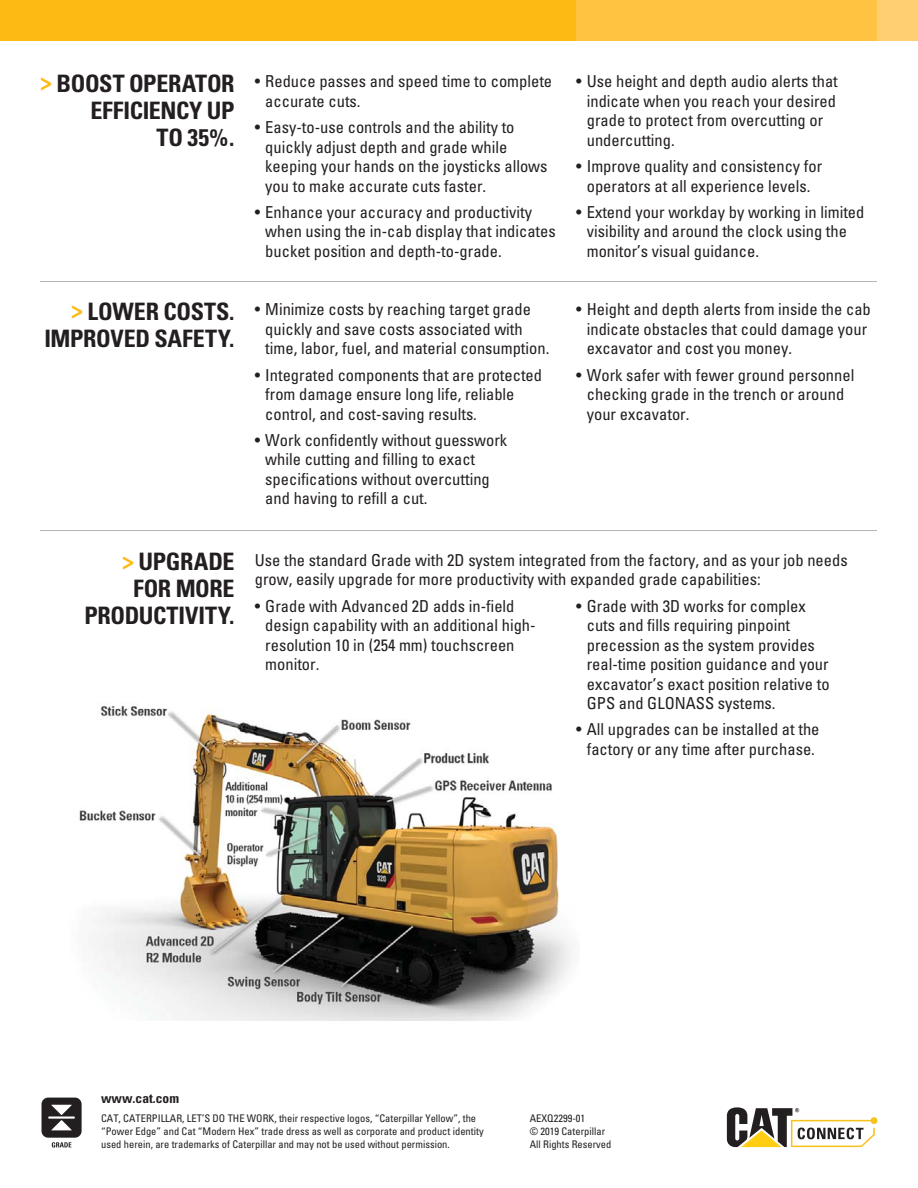
<style>
.page{position:relative;width:918px;height:1188px;background:#fff}
.page>*{position:absolute;margin:0;border:0;box-sizing:border-box;transform-origin:0 0}
.t1{font:700 condensed 24px/27px "Univers";letter-spacing:-.015em;color:#231f20;text-align:right}
.t2{font:condensed 16.5px/19.5px "Univers";color:#231f20}
.t3{font:700 condensed 13.5px "Univers";color:#231f20}
.t4{font:condensed 10.5px/12.6px "Univers";color:#231f20}
.s1{color:#fdba12}
</style>
<div class="page">
<img style="left:79px;top:705px;width:492px;height:316px">
<hr style="left:40px;top:281px;width:838px;height:1px;background:#b2b4b6">
<hr style="left:40px;top:530px;width:838px;height:1px;background:#b2b4b6">
<svg style="left:727px;top:1107px;width:150px;height:40px"></svg>
<svg style="left:42px;top:1098px;width:40px;height:50px"></svg>
<div style="left:0;top:0;width:576px;height:40px;background:#fdba12"></div>
<div style="left:576px;top:0;width:302px;height:40px;background:#fec340"></div>
<div style="left:878px;top:0;width:40px;height:40px;background:#ffd071"></div>
<h1 class="t1" style="left:40px;top:72px;width:196px"><span class="s1">&gt;</span> BOOST OPERATOR<br>EFFICIENCY UP<br>TO 35%.</h1>
<p class="t2" style="left:265px;top:73px;width:288px;text-indent:-11px">• Reduce passes and speed time to complete accurate cuts.</p>
<p class="t2" style="left:265px;top:119px;width:284px;text-indent:-11px">• Easy-to-use controls and the ability to quickly adjust depth and grade while keeping your hands on the joysticks allows you to make accurate cuts faster.</p>
<p class="t2" style="left:265px;top:204px;width:292px;text-indent:-11px">• Enhance your accuracy and productivity when using the in-cab display that indicates bucket position and depth-to-grade.</p>
<p class="t2" style="left:587px;top:73px;width:253px;text-indent:-11px">• Use height and depth audio alerts that indicate when you reach your desired grade to protect from overcutting or undercutting.</p>
<p class="t2" style="left:576px;top:158px;width:248px;text-align:center">• Improve quality and consistency for operators at all experience levels.</p>
<p class="t2" style="left:587px;top:204px;width:279px;text-indent:-11px">• Extend your workday by working in limited visibility and around the clock using the monitor’s visual guidance.</p>
<h1 class="t1" style="left:44px;top:300px;width:192px"><span class="s1">&gt;</span> LOWER COSTS.<br>IMPROVED SAFETY.</h1>
<p class="t2" style="left:265px;top:301px;width:286px;text-indent:-11px">• Minimize costs by reaching target grade quickly and save costs associated with time, labor, fuel, and material consumption.</p>
<p class="t2" style="left:265px;top:367px;width:278px;text-indent:-11px">• Integrated components that are protected from damage ensure long life, reliable control, and cost-saving results.</p>
<p class="t2" style="left:265px;top:432px;width:243px;text-indent:-11px">• Work confidently without guesswork while cutting and filling to exact specifications without overcutting and having to refill a cut.</p>
<p class="t2" style="left:587px;top:301px;width:286px;text-indent:-11px">• Height and depth alerts from inside the cab indicate obstacles that could damage your excavator and cost you money.</p>
<p class="t2" style="left:587px;top:367px;width:269px;text-indent:-11px">• Work safer with fewer ground personnel checking grade in the trench or around your excavator.</p>
<h1 class="t1" style="left:85px;top:551px;width:152px"><span class="s1">&gt;</span> UPGRADE<br>FOR MORE<br>PRODUCTIVITY.</h1>
<p class="t2" style="left:255px;top:552px;width:594px">Use the standard Grade with 2D system integrated from the factory, and as your job needs grow, easily upgrade for more productivity with expanded grade capabilities:</p>
<p class="t2" style="left:265px;top:598px;width:272px;text-indent:-11px">• Grade with Advanced 2D adds in-field design capability with an additional high&shy;resolution 10 in (254 mm) touchscreen monitor.</p>
<p class="t2" style="left:587px;top:598px;width:244px;text-indent:-11px">• Grade with 3D works for complex cuts and fills requiring pinpoint precession as the system provides real-time position guidance and your excavator’s exact position relative to GPS and GLONASS systems.</p>
<p class="t2" style="left:576px;top:721px;width:245px;text-align:center">• All upgrades can be installed at the factory or any time after purchase.</p>
<p class="t3" style="left:101px;top:1093px;width:80px">www.cat.com</p>
<p class="t4" style="left:101px;top:1113px;width:384px">CAT, CATERPILLAR, LET’S DO THE WORK, their respective logos, “Caterpillar Yellow”, the “Power Edge” and Cat “Modern Hex” trade dress as well as corporate and product identity used herein, are trademarks of Caterpillar and may not be used without permission.</p>
<p class="t4" style="left:530px;top:1113px;width:83px">AEXQ2299-01<br>© 2019 Caterpillar<br>All Rights Reserved</p>
</div>
